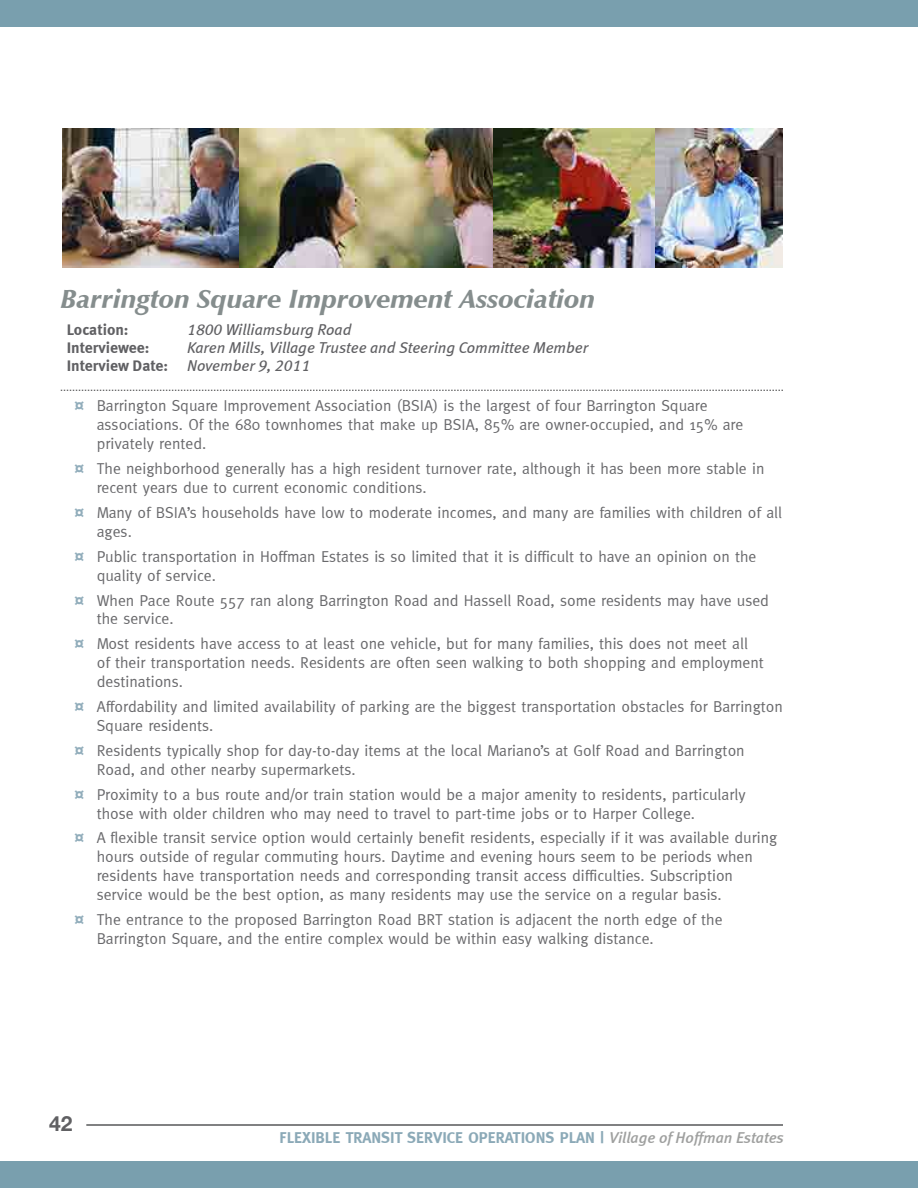
<style>
.page{position:relative;width:918px;height:1188px;background:#fff}
.page>*{position:absolute;margin:0;border:0;box-sizing:border-box;transform-origin:0 0}
.t1{font:italic 700 27px "Mg Open Cosmetica";color:#858d8d}
.t2{font:700 21px "Helvetica Neue";color:#606063}
.t3{font:15.75px/18.9px "Meta";color:#69696c}
.t4{font:italic 15.75px/18px "Meta Book LF";color:#606063}
.t5{font:700 15.75px "Meta";color:#8ba9b7}
.t6{font:700 15.75px/18px "Meta";color:#606063}
.s1{font-family:"Myriad Pro";font-weight:900;font-stretch:semi-expanded;color:#91adbb}
.s2{font-weight:500;font-style:italic;color:#9fa09f}
</style>
<div class="page">
<hr style="left:86px;top:1124px;width:697px;height:2px;background:#57585a">
<div style="left:0;top:0;width:918px;height:27px;background:#799fae"></div>
<div style="left:0;top:1161px;width:918px;height:27px;background:#799fae"></div>
<svg style="left:61px;top:390px;width:722px;height:1px"></svg>
<img style="left:62px;top:128px;width:593px;height:140px">
<img style="left:655px;top:128px;width:128px;height:140px">
<p class="t1" style="left:61px;top:283px;width:536px">Barrington Square Improvement Association</p>
<p class="t6" style="left:67px;top:320px;width:103px">Location:<br>Interviewee:<br>Interview Date:</p>
<p class="t4" style="left:187px;top:320px;width:403px">1800 Williamsburg Road<br>Karen Mills, Village Trustee and Steering Committee Member<br>November 9, 2011</p>
<p class="t3" style="left:97px;top:396px;width:648px;text-indent:-22px"><span class="s1">¤</span> Barrington Square Improvement Association (BSIA) is the largest of four Barrington Square associations. Of the 680 townhomes that make up BSIA, 85% are owner-occupied, and 15% are privately rented.</p>
<p class="t3" style="left:97px;top:459px;width:669px;text-indent:-22px"><span class="s1">¤</span> The neighborhood generally has a high resident turnover rate, although it has been more stable in recent years due to current economic conditions.</p>
<p class="t3" style="left:97px;top:503px;width:687px;text-indent:-22px"><span class="s1">¤</span> Many of BSIA’s households have low to moderate incomes, and many are families with children of all ages.</p>
<p class="t3" style="left:97px;top:547px;width:661px;text-indent:-22px"><span class="s1">¤</span> Public transportation in Hoffman Estates is so limited that it is difficult to have an opinion on the quality of service.</p>
<p class="t3" style="left:97px;top:590px;width:674px;text-indent:-22px"><span class="s1">¤</span> When Pace Route 557 ran along Barrington Road and Hassell Road, some residents may have used the service.</p>
<p class="t3" style="left:97px;top:634px;width:669px;text-indent:-22px"><span class="s1">¤</span> Most residents have access to at least one vehicle, but for many families, this does not meet all of their transportation needs. Residents are often seen walking to both shopping and employment destinations.</p>
<p class="t3" style="left:97px;top:697px;width:688px;text-indent:-22px"><span class="s1">¤</span> Affordability and limited availability of parking are the biggest transportation obstacles for Barrington<br>Square residents.</p>
<p class="t3" style="left:97px;top:741px;width:650px;text-indent:-22px"><span class="s1">¤</span> Residents typically shop for day-to-day items at the local Mariano’s at Golf Road and Barrington<br>Road, and other nearby supermarkets.</p>
<p class="t3" style="left:97px;top:785px;width:650px;text-indent:-22px"><span class="s1">¤</span> Proximity to a bus route and/or train station would be a major amenity to residents, particularly those with older children who may need to travel to part-time jobs or to Harper College.</p>
<p class="t3" style="left:97px;top:828px;width:682px;text-indent:-22px"><span class="s1">¤</span> A flexible transit service option would certainly benefit residents, especially if it was available during hours outside of regular commuting hours. Daytime and evening hours seem to be periods when residents have transportation needs and corresponding transit access difficulties. Subscription service would be the best option, as many residents may use the service on a regular basis.</p>
<p class="t3" style="left:97px;top:910px;width:627px;text-indent:-22px"><span class="s1">¤</span> The entrance to the proposed Barrington Road BRT station is adjacent the north edge of the<br>Barrington Square, and the entire complex would be within easy walking distance.</p>
<p class="t2" style="left:49px;top:1111px;width:25px">42</p>
<p class="t5" style="left:280px;top:1129px;width:506px">FLEXIBLE TRANSIT SERVICE OPERATIONS PLAN | <span class="s2">Village of Hoffman Estates</span></p>
</div>
